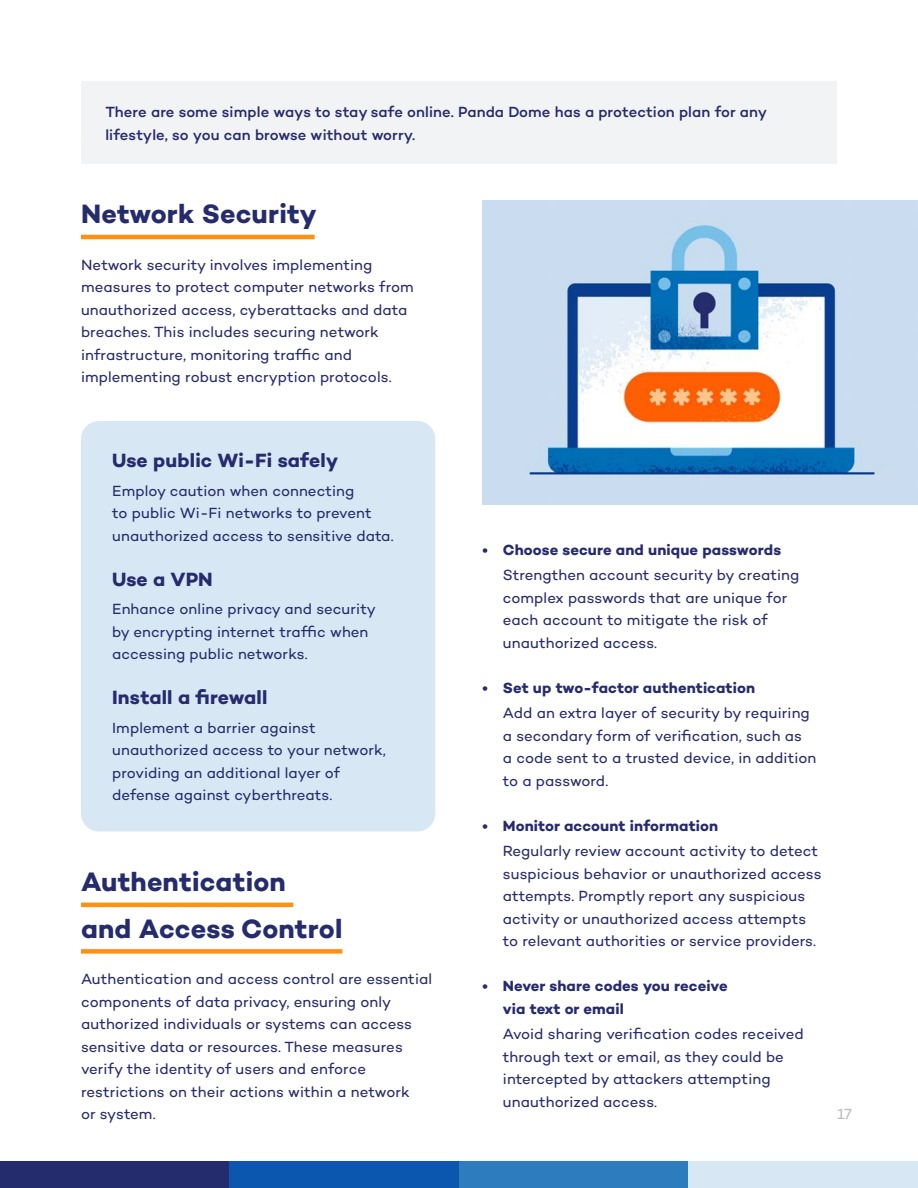
<style>
.page{position:relative;width:918px;height:1188px;background:#fff}
.page>*{position:absolute;margin:0;border:0;box-sizing:border-box;transform-origin:0 0}
.Subheads_Underline{font:700 27px/46.5px "Campton";letter-spacing:.005em;color:#252c6d}
.Bullet_Bold{font:700 19.5px "Campton";letter-spacing:.005em;color:#262b6e}
.Body_Copy{font:15px/22.5px "Campton";letter-spacing:.005em;color:#262b6e}
.Bullet_copy{font:15px/22.5px "Campton";letter-spacing:.005em;color:#262b6e}
.Body_Copy-2{font:500 15px/22.5px "Campton";letter-spacing:.005em;color:#262b6e}
.t1{font:700 15px/22.5px "Campton";letter-spacing:.005em;color:#262b6e}
.t2{font:15px "Campton";color:#bcbdc0}
.s1{font-weight:700}
</style>
<div class="page">
<div style="left:0;top:1161px;width:230px;height:27px;background:#252c6d"></div>
<div style="left:230px;top:1161px;width:229px;height:27px;background:#0b56af"></div>
<div style="left:459px;top:1161px;width:229px;height:27px;background:#2d7dbe"></div>
<div style="left:688px;top:1161px;width:230px;height:27px;background:#d7e8f4"></div>
<hr style="left:81px;top:235px;width:234px;height:4px;background:#ff9012">
<div style="left:81px;top:81px;width:756px;height:83px;background:#f2f3f4"></div>
<hr style="left:81px;top:903px;width:212px;height:4px;background:#ff9012">
<div style="left:81px;top:949px;width:261px;height:5px;background:#ff9012"></div>
<div style="left:81px;top:421px;width:354px;height:410px;background:#d7e8f4;border-radius:18px"></div>
<img style="left:483px;top:200px;width:435px;height:304px">
<p class="Body_Copy-2" style="left:105px;top:101px;width:663px">There are some simple ways to stay safe online. Panda Dome has a protection plan for any lifestyle, so you can browse without worry.</p>
<p class="Subheads_Underline" style="left:81px;top:191px;width:237px">Network Security</p>
<p class="Body_Copy" style="left:81px;top:253px;width:334px">Network security involves implementing measures to protect computer networks from unauthorized access, cyberattacks and data breaches. This includes securing network infrastructure, monitoring traffic and implementing robust encryption protocols.</p>
<p class="Bullet_Bold" style="left:112px;top:448px;width:228px">Use public Wi-Fi safely</p>
<p class="Bullet_copy" style="left:112px;top:479px;width:283px">Employ caution when connecting<br>to public Wi-Fi networks to prevent unauthorized access to sensitive data.</p>
<p class="Bullet_Bold" style="left:112px;top:567px;width:102px">Use a VPN</p>
<p class="Bullet_copy" style="left:112px;top:598px;width:265px">Enhance online privacy and security by encrypting internet traffic when accessing public networks.</p>
<p class="Bullet_Bold" style="left:112px;top:685px;width:157px">Install a firewall</p>
<p class="Bullet_copy" style="left:112px;top:716px;width:275px">Implement a barrier against unauthorized access to your network, providing an additional layer of defense against cyberthreats.</p>
<p class="Subheads_Underline" style="left:81px;top:858px;width:263px">Authentication and Access Control</p>
<p class="Body_Copy" style="left:81px;top:968px;width:353px">Authentication and access control are essential components of data privacy, ensuring only authorized individuals or systems can access sensitive data or resources. These measures verify the identity of users and enforce restrictions on their actions within a network<br>or system.</p>
<p class="Body_Copy" style="left:503px;top:537px;width:298px;line-height:25.5px;text-indent:-20px"><span class="s1">• Choose secure and unique passwords<br></span>Strengthen account security by creating</p>
<p class="Body_Copy" style="left:503px;top:586px;width:286px">complex passwords that are unique for each account to mitigate the risk of unauthorized access.</p>
<p class="Body_Copy" style="left:503px;top:675px;width:309px;line-height:25.5px;text-indent:-20px"><span class="s1">• Set up two-factor authentication<br></span>Add an extra layer of security by requiring</p>
<p class="Body_Copy" style="left:503px;top:724px;width:315px">a secondary form of verification, such as<br>a code sent to a trusted device, in addition to a password.</p>
<p class="Body_Copy" style="left:503px;top:813px;width:317px;line-height:25.5px;text-indent:-20px"><span class="s1">• Monitor account information<br></span>Regularly review account activity to detect</p>
<p class="Body_Copy" style="left:503px;top:862px;width:320px">suspicious behavior or unauthorized access attempts. Promptly report any suspicious activity or unauthorized access attempts to relevant authorities or service providers.</p>
<p class="t1" style="left:503px;top:975px;width:226px;text-indent:-20px">• Never share codes you receive via text or email</p>
<p class="Body_Copy" style="left:503px;top:1023px;width:302px">Avoid sharing verification codes received through text or email, as they could be intercepted by attackers attempting unauthorized access.</p>
<p class="t2" style="left:837px;top:1104px;width:17px">17</p>
</div>
